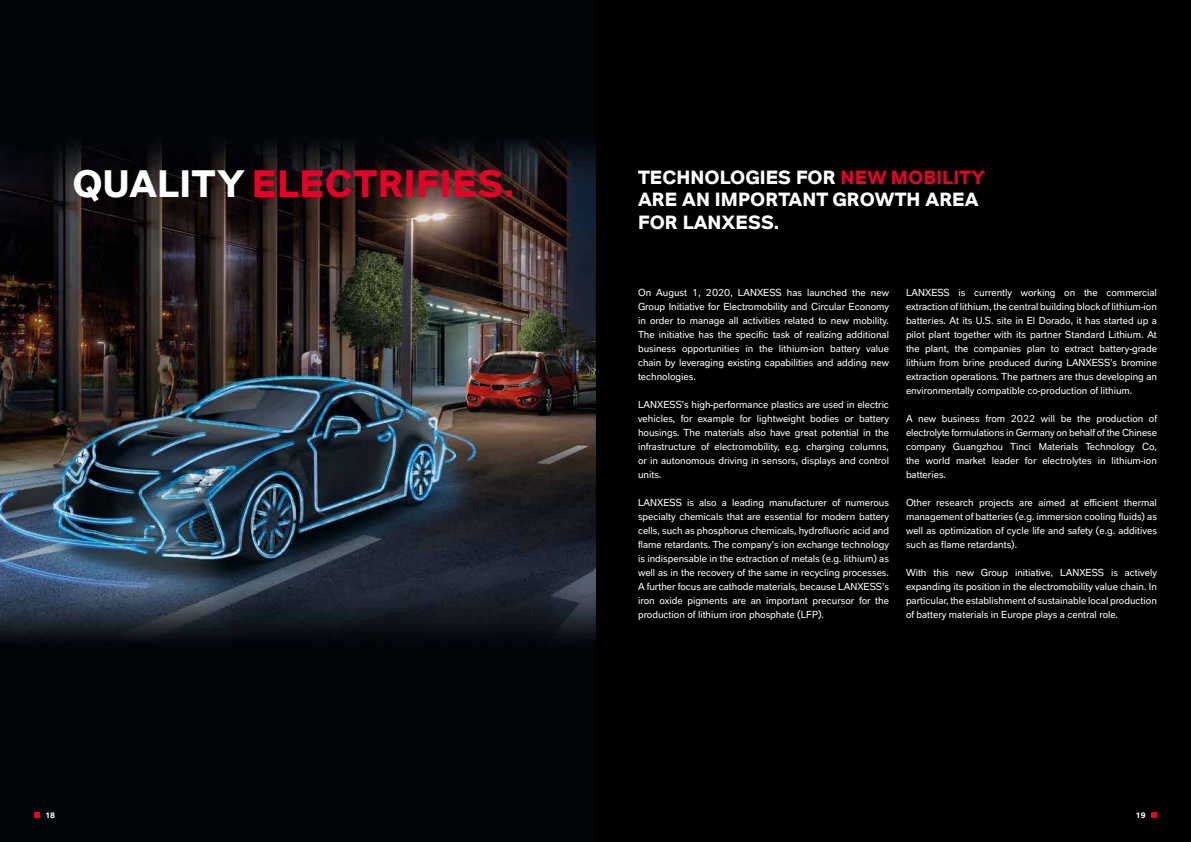
<style>
.page{position:relative;width:1191px;height:842px;background:#fff}
.page>*{position:absolute;margin:0;border:0;box-sizing:border-box;transform-origin:0 0}
.t1{font:700 38px "Lanxess Global";letter-spacing:.015em;color:#e40026}
.t2{font:700 19px/22.8px "Lanxess Global";letter-spacing:.005em;color:#fff}
.t3{font:10px/14px "Lanxess Global Invers";color:#fff;text-align:justify}
.t4{font:700 8px "Lanxess Global";color:#fff}
.s1{color:#fff}
.s2{color:#e40026}
</style>
<div class="page">
<div style="left:595px;top:0;width:596px;height:842px;background:#000"></div>
<img style="left:0;top:0;width:595px;height:842px">
<svg style="left:34px;top:812px;width:6px;height:6px"></svg>
<svg style="left:1151px;top:812px;width:6px;height:6px"></svg>
<h1 class="t1" style="left:72px;top:162px;width:444px"><span class="s1">QUALITY</span> ELECTRIFIES.</h1>
<h2 class="t2" style="left:638px;top:166px;width:348px">TECHNOLOGIES FOR <span class="s2">NEW MOBILITY<br></span>ARE AN IMPORTANT GROWTH AREA<br>FOR LANXESS.</h2>
<p class="t3" style="left:638px;top:285px;width:252px">On August 1, 2020, LANXESS has launched the new Group Initiative for Electromobility and Circular Economy in order to manage all activities related to new mobility.<br>The initiative has the specific task of realizing additional business opportunities in the lithium-ion battery value chain by leveraging existing capabilities and adding new technologies.</p>
<p class="t3" style="left:638px;top:397px;width:253px">LANXESS’s high-performance plastics are used in electric vehicles, for example for lightweight bodies or battery housings. The materials also have great potential in the infrastructure of electromobility, e.g. charging columns, or in autonomous driving in sensors, displays and control units.</p>
<p class="t3" style="left:638px;top:495px;width:252px">LANXESS is also a leading manufacturer of numerous specialty chemicals that are essential for modern battery cells, such as phosphorus chemicals, hydrofluoric acid and flame retardants. The company’s ion exchange technology is indispensable in the extraction of metals (e.g. lithium) as well as in the recovery of the same in recycling processes.<br>A further focus are cathode materials, because LANXESS’s iron oxide pigments are an important precursor for the production of lithium iron phosphate (LFP).</p>
<p class="t3" style="left:906px;top:285px;width:252px">LANXESS is currently working on the commercial extraction of lithium, the central building block of lithium-ion batteries. At its U.S. site in El Dorado, it has started up a pilot plant together with its partner Standard Lithium. At the plant, the companies plan to extract battery-grade lithium from brine produced during LANXESS’s bromine extraction operations. The partners are thus developing an environmentally compatible co-production of lithium.</p>
<p class="t3" style="left:906px;top:411px;width:253px">A new business from 2022 will be the production of electrolyte formulations in Germany on behalf of the Chinese company Guangzhou Tinci Materials Technology Co, the world market leader for electrolytes in lithium-ion batteries.</p>
<p class="t3" style="left:906px;top:495px;width:252px">Other research projects are aimed at efficient thermal management of batteries (e.g. immersion cooling fluids) as well as optimization of cycle life and safety (e.g. additives such as flame retardants).</p>
<p class="t3" style="left:906px;top:565px;width:253px">With this new Group initiative, LANXESS is actively expanding its position in the electromobility value chain. In particular, the establishment of sustainable local production of battery materials in Europe plays a central role.</p>
<p class="t4" style="left:45px;top:810px;width:11px">18</p>
<p class="t4" style="left:1135px;top:810px;width:11px">19</p>
</div>
